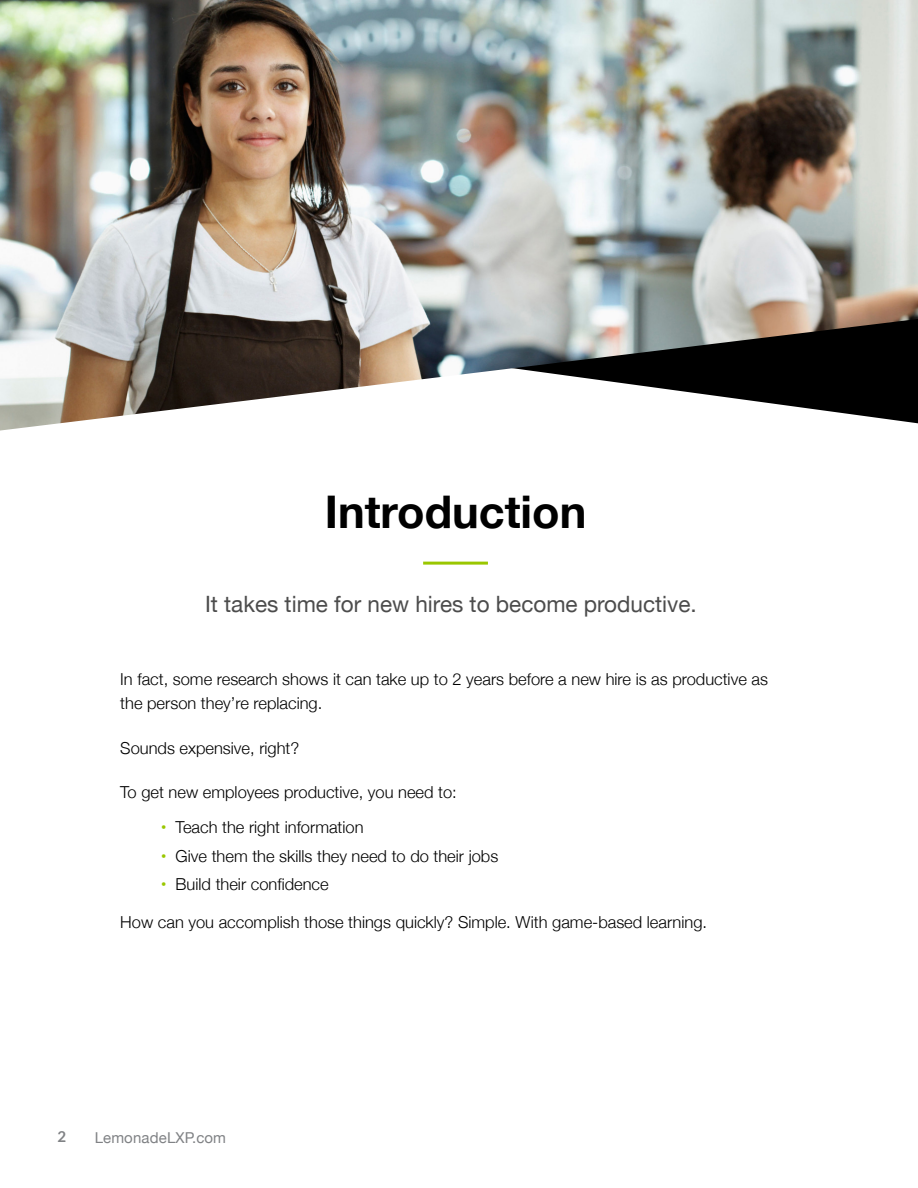
<style>
.page{position:relative;width:918px;height:1188px;background:#fff}
.page>*{position:absolute;margin:0;border:0;box-sizing:border-box;transform-origin:0 0}
.t1{font:700 45px "Helvetica Neue";color:#000}
.t2{font:22.5px "Helvetica Neue";color:#4c4c4c}
.t3{font:300 16.5px/24px "Helvetica Neue";color:#000}
.t4{font:15px "Helvetica Neue";letter-spacing:.01em;color:#808285}
.t5{font:700 15px "Lato";color:#808285}
.s1{font-weight:400;color:#9ac700}
</style>
<div class="page">
<img style="left:0;top:0;width:918px;height:431px">
<hr style="left:423px;top:562px;width:65px;height:3px;background:#9ac700">
<h1 class="t1" style="left:325px;top:476px;width:263px">Introduction</h1>
<h2 class="t2" style="left:205px;top:588px;width:493px">It takes time for new hires to become productive.</h2>
<p class="t3" style="left:120px;top:666px;width:649px">In fact, some research shows it can take up to 2 years before a new hire is as productive as the person they’re replacing.</p>
<p class="t3" style="left:120px;top:735px;width:181px">Sounds expensive, right?</p>
<p class="t3" style="left:120px;top:779px;width:338px">To get new employees productive, you need to:</p>
<p class="t3" style="left:161px;top:814px;width:204px"><span class="s1">•</span> Teach the right information</p>
<p class="t3" style="left:161px;top:843px;width:339px"><span class="s1">•</span> Give them the skills they need to do their jobs</p>
<p class="t3" style="left:161px;top:871px;width:169px"><span class="s1">•</span> Build their confidence</p>
<p class="t3" style="left:120px;top:909px;width:588px">How can you accomplish those things quickly? Simple. With game-based learning.</p>
<p class="t5" style="left:58px;top:1128px;width:10px">2</p>
<p class="t4" style="left:95px;top:1127px;width:133px">LemonadeLXP.com</p>
</div>
